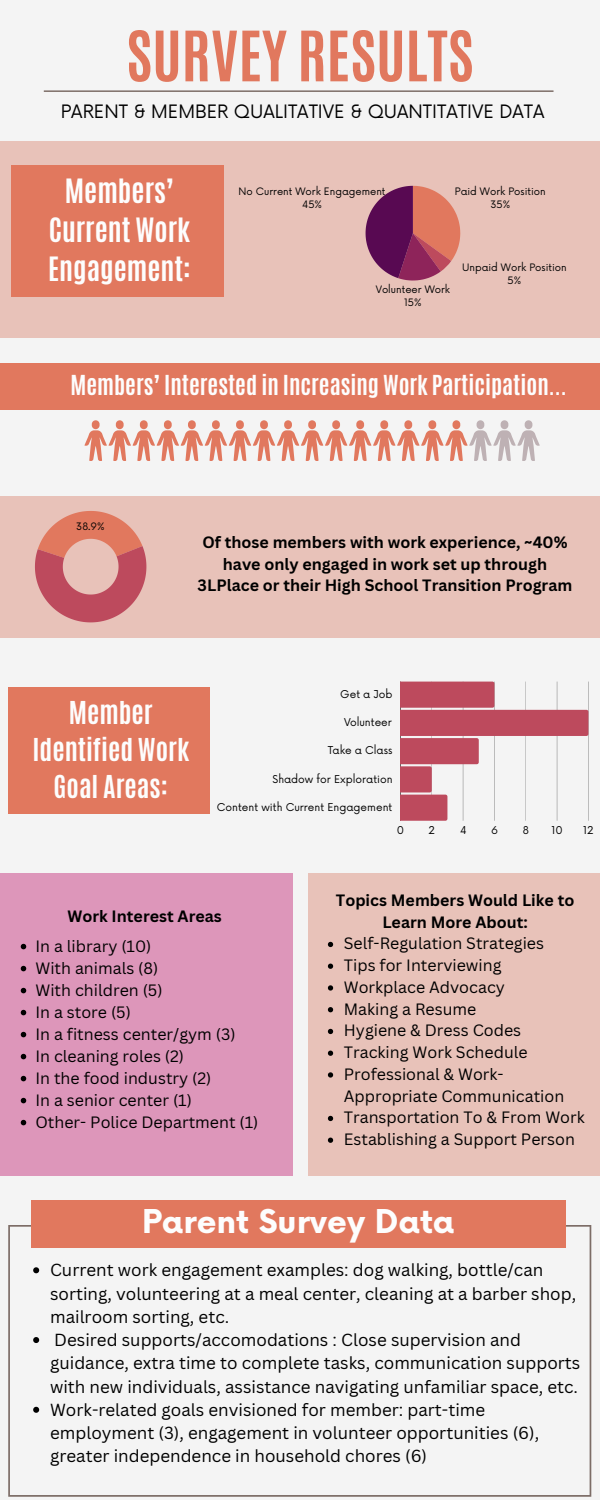
<style>
.page{position:relative;width:600px;height:1500px;background:#f4f4f4}
.page>*{position:absolute;margin:0;border:0;box-sizing:border-box;transform-origin:0 0}
.t1{font:700 59px "Antonio";color:#e1785e}
.t2{font:700 32px "Now";color:#fdfdfd}
.t3{font:700 28px/39px "Antonio";color:#fdfdfd;text-align:center}
.t4{font:700 26.4px/36.8px "Antonio";color:#fdfdfd;text-align:center}
.t5{font:700 23px "Antonio";color:#fdfdfd}
.t6{font:18px "Now";color:#000}
.t7{font:17px/23.2px "Canva Sans";color:#000}
.t8{font:16px/21.8px "Canva Sans";color:#000}
.t9{font:700 16px/21.8px "Canva Sans";color:#000;text-align:center}
.t10{font:10.5px "Now";color:#000}
.t11{font:10px "Now";color:#000}
</style>
<div class="page">
<div style="left:0;top:141px;width:600px;height:197px;background:#e8c2b9"></div>
<div style="left:11px;top:166px;width:213px;height:131px;background:#e1785e"></div>
<hr style="left:44px;top:90px;width:510px;height:2px;background:#7d6d67">
<svg style="left:366px;top:186px;width:94px;height:95px"></svg>
<svg style="left:84px;top:420px;width:119px;height:41px"></svg>
<svg style="left:469px;top:420px;width:71px;height:41px"></svg>
<div style="left:0;top:363px;width:600px;height:47px;background:#e1785e"></div>
<div style="left:0;top:496px;width:600px;height:141px;background:#e8c2b9"></div>
<svg style="left:35px;top:511px;width:112px;height:112px"></svg>
<hr style="left:588px;top:682px;width:1px;height:139px;background:#000">
<svg style="left:400px;top:682px;width:188px;height:139px"></svg>
<div style="left:8px;top:687px;width:202px;height:126px;background:#e1785e"></div>
<div style="left:0;top:873px;width:293px;height:303px;background:#dd96ba"></div>
<svg style="left:21px;top:944px;width:5px;height:5px"></svg>
<svg style="left:21px;top:966px;width:5px;height:5px"></svg>
<svg style="left:21px;top:988px;width:5px;height:5px"></svg>
<svg style="left:21px;top:1010px;width:5px;height:5px"></svg>
<svg style="left:21px;top:1032px;width:5px;height:5px"></svg>
<svg style="left:21px;top:1054px;width:5px;height:5px"></svg>
<svg style="left:21px;top:1076px;width:5px;height:5px"></svg>
<svg style="left:21px;top:1098px;width:5px;height:5px"></svg>
<svg style="left:21px;top:1120px;width:5px;height:5px"></svg>
<div style="left:308px;top:873px;width:292px;height:302px;background:#e8c2b9"></div>
<svg style="left:328px;top:942px;width:5px;height:5px"></svg>
<svg style="left:328px;top:964px;width:5px;height:5px"></svg>
<svg style="left:328px;top:985px;width:5px;height:6px"></svg>
<svg style="left:328px;top:1007px;width:5px;height:5px"></svg>
<svg style="left:328px;top:1029px;width:5px;height:5px"></svg>
<svg style="left:328px;top:1051px;width:5px;height:5px"></svg>
<svg style="left:328px;top:1072px;width:5px;height:6px"></svg>
<svg style="left:328px;top:1116px;width:5px;height:5px"></svg>
<svg style="left:328px;top:1138px;width:5px;height:5px"></svg>
<svg style="left:8px;top:1225px;width:583px;height:272px"></svg>
<div style="left:31px;top:1200px;width:535px;height:48px;background:#e1785e"></div>
<svg style="left:33px;top:1267px;width:6px;height:6px"></svg>
<svg style="left:33px;top:1337px;width:6px;height:6px"></svg>
<svg style="left:33px;top:1407px;width:6px;height:6px"></svg>
<h5 class="t1" style="left:126px;top:14px;width:349px">SURVEY RESULTS</h5>
<p class="t6" style="left:61px;top:102px;width:485px">PARENT &amp; MEMBER QUALITATIVE &amp; QUANTITATIVE DATA</p>
<h1 class="t3" style="left:48px;top:172px;width:144px">Members’<br>Current Work<br>Engagement:</h1>
<p class="t11" style="left:239px;top:185px;width:148px">No Current Work Engagement</p>
<h4 class="t11" style="left:302px;top:199px;width:21px">45%</h4>
<p class="t11" style="left:455px;top:185px;width:92px">Paid Work Position</p>
<p class="t11" style="left:490px;top:199px;width:21px">35%</p>
<p class="t11" style="left:376px;top:284px;width:76px">Volunteer Work</p>
<p class="t11" style="left:404px;top:297px;width:19px">15%</p>
<p class="t11" style="left:462px;top:262px;width:106px">Unpaid Work Position</p>
<p class="t11" style="left:508px;top:275px;width:15px">5%</p>
<h3 class="t5" style="left:71px;top:369px;width:498px">Members’ Interested in Increasing Work Participation...</h3>
<p class="t11" style="left:76px;top:521px;width:30px">38.9%</p>
<p class="t9" style="left:198px;top:531px;width:376px">Of those members with work experience, ~40% have only engaged in work set up through<br>3LPlace or their High School Transition Program</p>
<h3 class="t4" style="left:32px;top:695px;width:158px">Member<br>Identified Work<br>Goal Areas:</h3>
<p class="t10" style="left:340px;top:688px;width:54px">Get a Job</p>
<p class="t10" style="left:344px;top:716px;width:49px">Volunteer</p>
<p class="t10" style="left:328px;top:745px;width:66px">Take a Class</p>
<p class="t10" style="left:273px;top:773px;width:122px">Shadow for Exploration</p>
<p class="t10" style="left:217px;top:801px;width:177px">Content with Current Engagement</p>
<p class="t10" style="left:397px;top:825px;width:9px">0</p>
<p class="t10" style="left:429px;top:825px;width:8px">2</p>
<p class="t10" style="left:460px;top:825px;width:8px">4</p>
<p class="t10" style="left:491px;top:825px;width:8px">6</p>
<p class="t10" style="left:523px;top:825px;width:8px">8</p>
<p class="t10" style="left:552px;top:825px;width:13px">10</p>
<p class="t10" style="left:583px;top:825px;width:12px">12</p>
<p class="t9" style="left:68px;top:905px;width:156px">Work Interest Areas</p>
<p class="t8" style="left:35px;top:935px;width:118px">In a library (10)</p>
<p class="t8" style="left:35px;top:957px;width:124px">With animals (8)</p>
<p class="t8" style="left:35px;top:979px;width:129px">With children (5)</p>
<p class="t8" style="left:35px;top:1001px;width:97px">In a store (5)</p>
<p class="t8" style="left:35px;top:1023px;width:202px">In a fitness center/gym (3)</p>
<p class="t8" style="left:35px;top:1045px;width:150px">In cleaning roles (2)</p>
<p class="t8" style="left:35px;top:1067px;width:177px">In the food industry (2)</p>
<p class="t8" style="left:35px;top:1089px;width:158px">In a senior center (1)</p>
<p class="t8" style="left:35px;top:1111px;width:224px">Other- Police Department (1)</p>
<p class="t9" style="left:336px;top:889px;width:240px">Topics Members Would Like to<br>Learn More About:</p>
<p class="t8" style="left:344px;top:932px;width:202px">Self-Regulation Strategies</p>
<p class="t8" style="left:344px;top:954px;width:159px">Tips for Interviewing</p>
<p class="t8" style="left:344px;top:976px;width:163px">Workplace Advocacy</p>
<p class="t8" style="left:344px;top:997px;width:134px">Making a Resume</p>
<p class="t8" style="left:344px;top:1019px;width:179px">Hygiene &amp; Dress Codes</p>
<p class="t8" style="left:344px;top:1041px;width:185px">Tracking Work Schedule</p>
<p class="t8" style="left:344px;top:1063px;width:222px">Professional &amp; Work-<br>Appropriate Communication</p>
<p class="t8" style="left:344px;top:1106px;width:242px">Transportation To &amp; From Work</p>
<p class="t8" style="left:344px;top:1128px;width:233px">Establishing a Support Person</p>
<h2 class="t2" style="left:142px;top:1205px;width:314px">Parent Survey Data</h2>
<p class="t7" style="left:50px;top:1258px;width:528px">Current work engagement examples: dog walking, bottle/can sorting, volunteering at a meal center, cleaning at a barber shop, mailroom sorting, etc.</p>
<p class="t7" style="left:50px;top:1328px;width:532px">Desired supports/accomodations : Close supervision and guidance, extra time to complete tasks, communication supports with new individuals, assistance navigating unfamiliar space, etc.</p>
<p class="t7" style="left:50px;top:1398px;width:491px">Work-related goals envisioned for member: part-time employment (3), engagement in volunteer opportunities (6), greater independence in household chores (6)</p>
</div>
